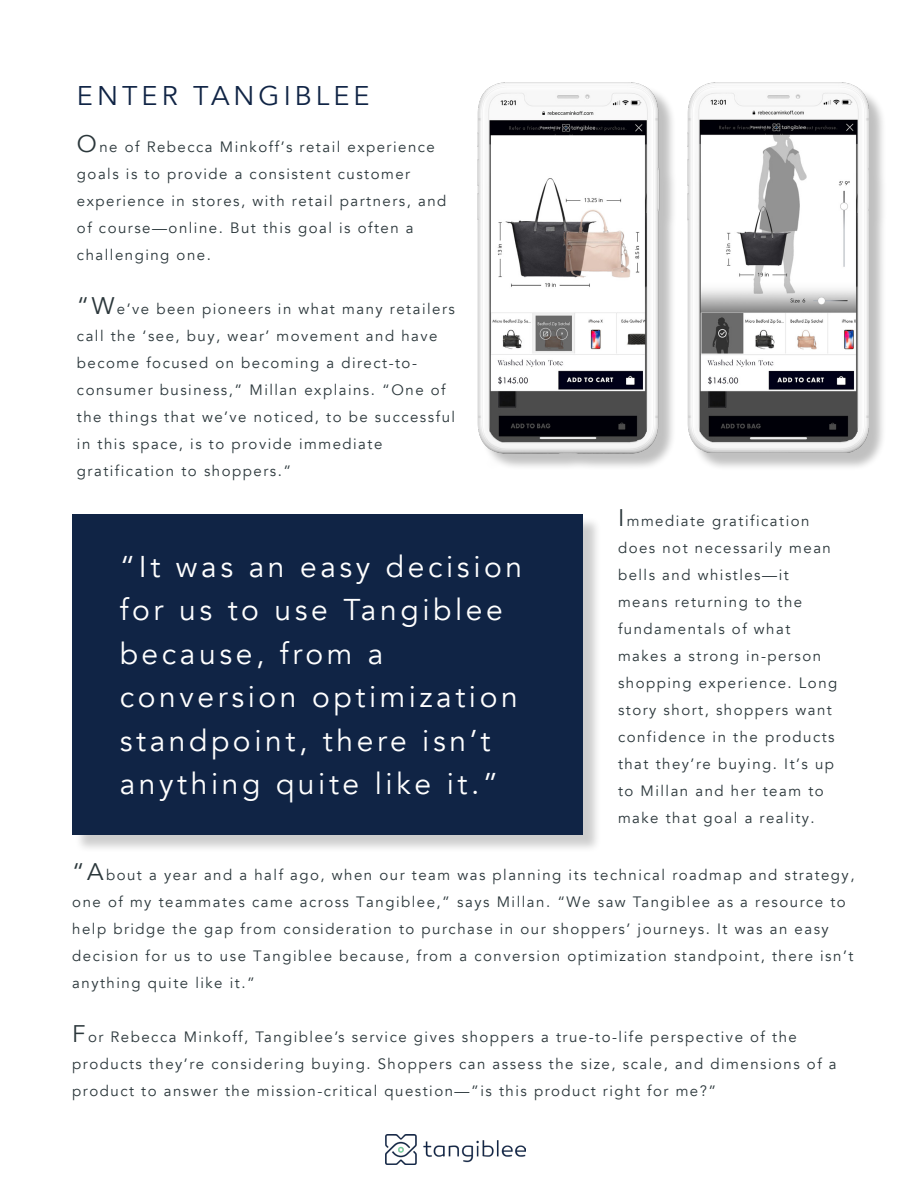
<style>
.page{position:relative;width:918px;height:1188px;background:#fff}
.page>*{position:absolute;margin:0;border:0;box-sizing:border-box;transform-origin:0 0}
.t1{font:30px/43.5px "Avenir";letter-spacing:.12em;color:#fff}
.t2{font:27px "Avenir";letter-spacing:.15em;color:#102445}
.t3{font:15px/27px "Avenir";letter-spacing:.1em;color:#2b373b}
.s1{font-size:24px}
</style>
<div class="page">
<div style="left:74px;top:516px;width:527px;height:337px;background:#000;opacity:.2"></div>
<div style="left:72px;top:514px;width:511px;height:321px;background:#102445"></div>
<div style="left:480px;top:85px;width:197px;height:387px;background:#000;opacity:.25"></div>
<img style="left:477px;top:82px;width:182px;height:372px">
<div style="left:690px;top:85px;width:197px;height:386px;background:#000;opacity:.25"></div>
<img style="left:687px;top:82px;width:181px;height:370px">
<img style="left:386px;top:1134px;width:140px;height:31px">
<h2 class="t2" style="left:77px;top:79px;width:294px">ENTER TANGIBLEE</h2>
<p class="t3" style="left:77px;top:133px;width:371px"><span class="s1">O</span>ne of Rebecca Minkoff’s retail experience goals is to provide a consistent customer experience in stores, with retail partners, and of course—online. But this goal is often a challenging one.</p>
<p class="t3" style="left:77px;top:295px;width:380px"><span class="s1">“W</span>e’ve been pioneers in what many retailers call the ‘see, buy, wear’ movement and have become focused on becoming a direct-to&shy;consumer business,” Millan explains. “One of the things that we’ve noticed, to be successful in this space, is to provide immediate gratification to shoppers.”</p>
<p class="t3" style="left:618px;top:507px;width:221px"><span class="s1">I</span>mmediate gratification does not necessarily mean bells and whistles—it means returning to the fundamentals of what makes a strong in-person shopping experience. Long story short, shoppers want confidence in the products that they’re buying. It’s up to Millan and her team to make that goal a reality.</p>
<p class="t3" style="left:72px;top:862px;width:784px"><span class="s1">“A</span>bout a year and a half ago, when our team was planning its technical roadmap and strategy, one of my teammates came across Tangiblee,” says Millan. “We saw Tangiblee as a resource to help bridge the gap from consideration to purchase in our shoppers’ journeys. It was an easy decision for us to use Tangiblee because, from a conversion optimization standpoint, there isn’t anything quite like it.”</p>
<p class="t3" style="left:72px;top:1024px;width:766px"><span class="s1">F</span>or Rebecca Minkoff, Tangiblee’s service gives shoppers a true-to-life perspective of the products they’re considering buying. Shoppers can assess the size, scale, and dimensions of a product to answer the mission-critical question—”is this product right for me?”</p>
<h1 class="t1" style="left:120px;top:545px;width:404px">“It was an easy decision for us to use Tangiblee because, from a conversion optimization standpoint, there isn’t anything quite like it.”</h1>
</div>
